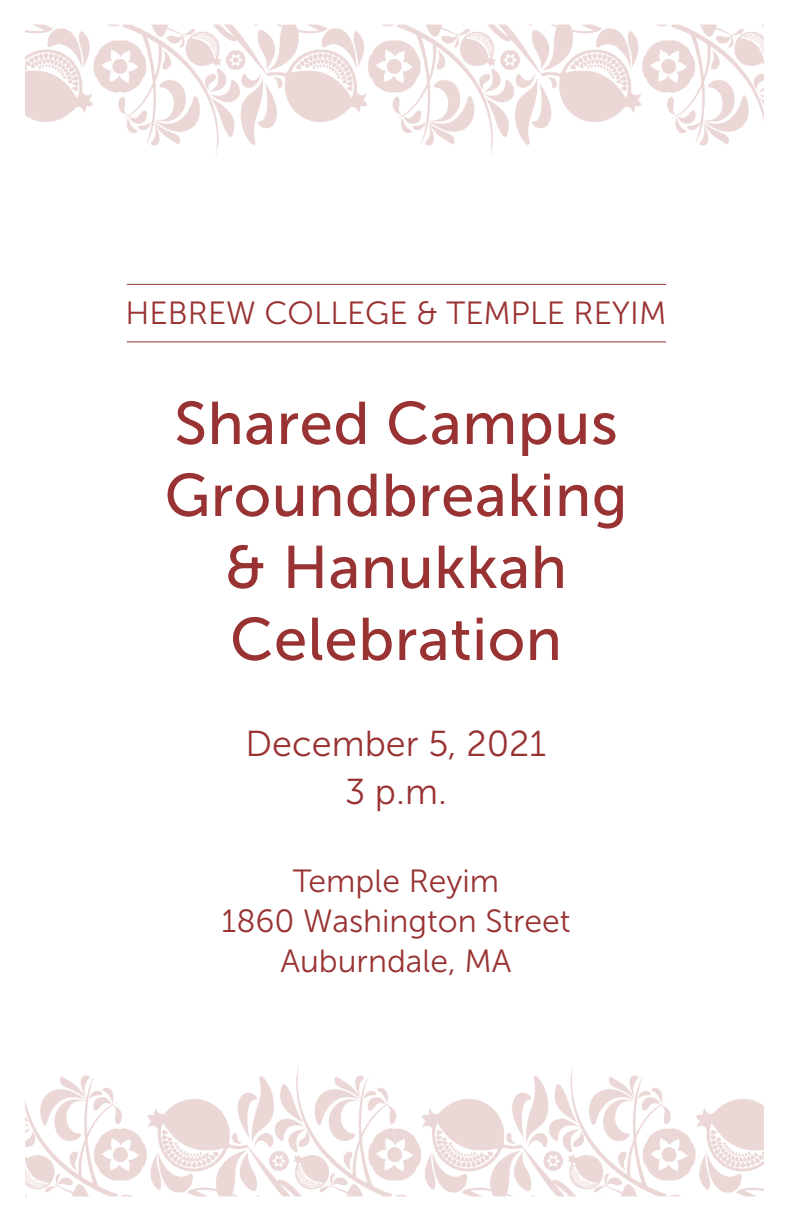
<style>
.page{position:relative;width:792px;height:1224px;background:#fff}
.page>*{position:absolute;margin:0;border:0;box-sizing:border-box;transform-origin:0 0}
.t1{font:60px/72px "Museo Sans 500";letter-spacing:.01em;color:#933;text-align:center}
.t2{font:36px "Museo Sans 300";color:#933}
.t3{font:32px/40px "Museo Sans 300";color:#933;text-align:center}
</style>
<div class="page">
<img style="left:26px;top:24px;width:737px;height:132px">
<img style="left:26px;top:1065px;width:737px;height:131px">
<hr style="left:127px;top:342px;width:539px;height:1px;background:#933">
<hr style="left:127px;top:284px;width:539px;height:1px;background:#933">
<p class="t3" style="left:126px;top:293px;width:542px">HEBREW COLLEGE &amp; TEMPLE REYIM</p>
<p class="t1" style="left:165px;top:388px;width:464px">Shared Campus<br>Groundbreaking &amp; Hanukkah<br>Celebration</p>
<p class="t2" style="left:246px;top:724px;width:302px">December 5, 2021</p>
<p class="t2" style="left:345px;top:772px;width:103px">3 p.m.</p>
<p class="t3" style="left:293px;top:861px;width:208px">Temple Reyim</p>
<p class="t3" style="left:221px;top:901px;width:351px">1860 Washington Street<br>Auburndale, MA</p>
</div>
